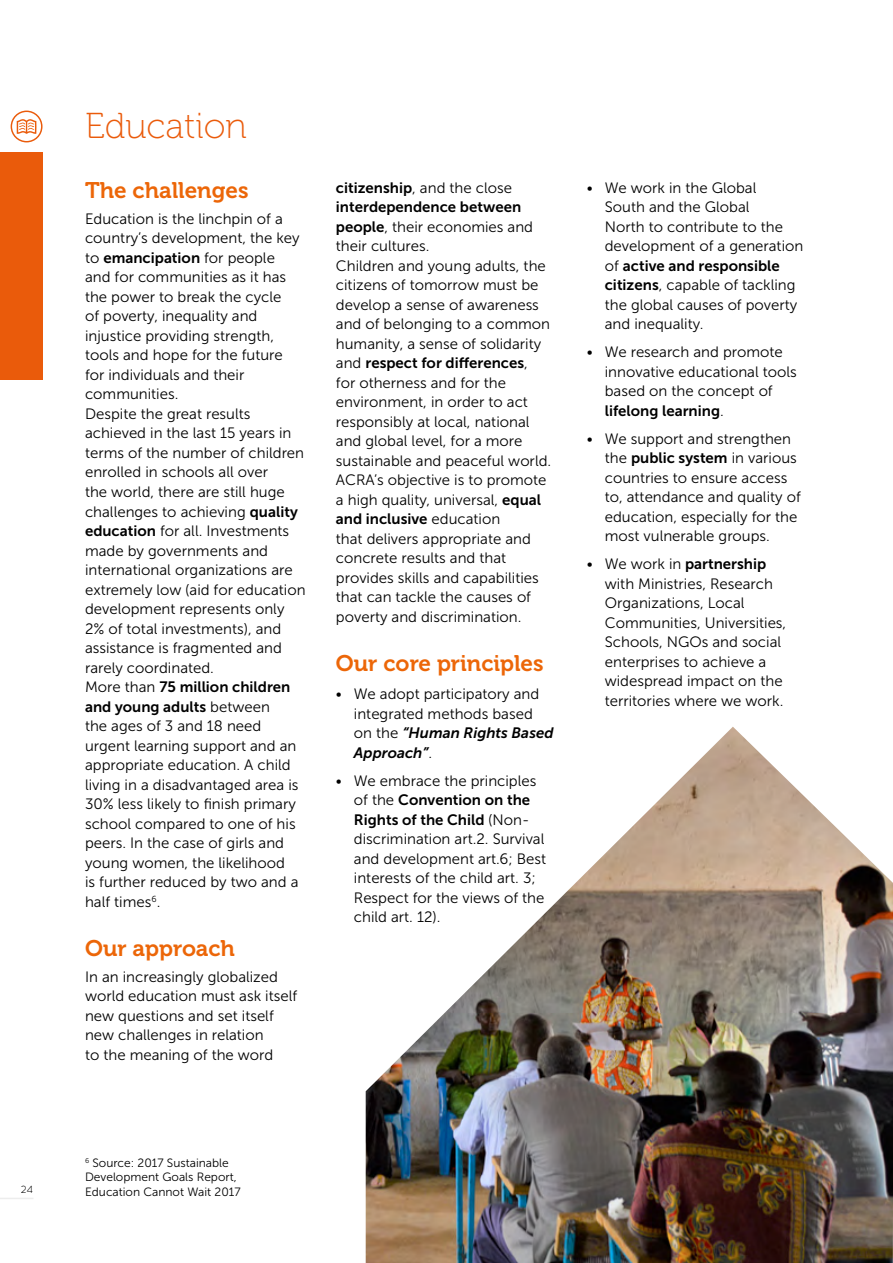
<style>
.page{position:relative;width:893px;height:1263px;background:#fff}
.page>*{position:absolute;margin:0;border:0;box-sizing:border-box;transform-origin:0 0}
.t1{font:36px "Museo 100";color:#ea5b0b}
.t2{font:22.5px "Museo 700";color:#ec6608}
.t3{font:15px/19.5px "Museo Sans 300";color:#000}
.t4{font:15px/19.5px "Museo Sans 700";color:#000}
.t5{font:italic 15px/19.5px "Museo Sans 700";color:#000}
.t6{font:12px/14.4px "Museo Sans 300";color:#000}
.t7{font:10.5px "Quicksand";color:#000}
.s1{font-family:"Museo Sans 300"}
.s2{font-family:"Museo Sans 700"}
.s3{font-family:"Museo Sans 300";font-style:normal}
</style>
<div class="page">
<hr style="left:892px;top:0;width:1px;height:1263px;background:#fdddbe">
<div style="left:0;top:152px;width:43px;height:228px;background:#ea5b0b"></div>
<div style="left:11px;top:111px;width:32px;height:31px;border:1px solid #ea5b0b;border-radius:50%"></div>
<svg style="left:17px;top:119px;width:19px;height:15px"></svg>
<img style="left:366px;top:727px;width:527px;height:536px">
<svg style="left:892px;top:0;width:1px;height:418px"></svg>
<img style="left:892px;top:418px;width:1px;height:208px">
<hr style="left:0;top:1198px;width:33px;height:1px;background:#ededed">
<h1 class="t1" style="left:85px;top:106px;width:163px">Education</h1>
<h2 class="t2" style="left:85px;top:178px;width:165px">The challenges</h2>
<p class="t3" style="left:85px;top:209px;width:216px">Education is the linchpin of a country’s development, the key</p>
<p class="t4" style="left:85px;top:248px;width:191px"><span class="s1">to</span> emancipation <span class="s1">for people</span></p>
<p class="t3" style="left:85px;top:268px;width:222px">and for communities as it has the power to break the cycle<br>of poverty, inequality and injustice providing strength, tools and hope for the future for individuals and their communities.<br>Despite the great results achieved in the last 15 years in terms of the number of children enrolled in schools all over<br>the world, there are still huge challenges to achieving <span class="s2">quality education</span> for all. Investments made by governments and international organizations are extremely low (aid for education development represents only<br>2% of total investments), and assistance is fragmented and rarely coordinated.</p>
<p class="t4" style="left:85px;top:677px;width:207px"><span class="s1">More than</span> 75 million children and young adults <span class="s1">between</span></p>
<p class="t3" style="left:85px;top:716px;width:215px">the ages of 3 and 18 need urgent learning support and an appropriate education. A child living in a disadvantaged area is<br>30% less likely to finish primary school compared to one of his peers. In the case of girls and young women, the likelihood is further reduced by two and a half times<sup>6</sup>.</p>
<h2 class="t2" style="left:85px;top:936px;width:151px">Our approach</h2>
<p class="t3" style="left:85px;top:967px;width:214px">In an increasingly globalized world education must ask itself new questions and set itself new challenges in relation<br>to the meaning of the word</p>
<p class="t3" style="left:336px;top:178px;width:178px"><span class="s2">citizenship</span>, and the close</p>
<p class="t4" style="left:336px;top:197px;width:187px">interdependence between</p>
<p class="t3" style="left:336px;top:217px;width:216px"><span class="s2">people</span>, their economies and their cultures.<br>Children and young adults, the citizens of tomorrow must be develop a sense of awareness and of belonging to a common humanity, a sense of solidarity</p>
<p class="t4" style="left:336px;top:353px;width:193px"><span class="s1">and</span> respect for differences<span class="s1">,</span></p>
<p class="t3" style="left:336px;top:373px;width:217px">for otherness and for the environment, in order to act responsibly at local, national and global level, for a more sustainable and peaceful world.<br>ACRA’s objective is to promote a high quality, universal, <span class="s2">equal</span></p>
<p class="t4" style="left:336px;top:509px;width:166px">and inclusive <span class="s1">education</span></p>
<p class="t3" style="left:336px;top:529px;width:204px">that delivers appropriate and concrete results and that provides skills and capabilities that can tackle the causes of poverty and discrimination.</p>
<h2 class="t2" style="left:336px;top:651px;width:209px">Our core principles</h2>
<p class="t3" style="left:354px;top:685px;width:187px;text-indent:-18px">• We adopt participatory and integrated methods based</p>
<p class="t5" style="left:354px;top:723px;width:201px"><span class="s3">on the</span> “Human Rights Based<br>Approach”<span class="s3">.</span></p>
<p class="t3" style="left:336px;top:771px;width:202px">• We embrace the principles</p>
<p class="t4" style="left:354px;top:790px;width:178px"><span class="s1">of the</span> Convention on the<br>Rights of the Child <span class="s1">(Non-</span></p>
<p class="t3" style="left:354px;top:830px;width:194px">discrimination art.2. Survival and development art.6; Best interests of the child art. 3;<br>Respect for the views of the child art. 12).</p>
<p class="t3" style="left:605px;top:178px;width:200px;text-indent:-18px">• We work in the Global<br>South and the Global<br>North to contribute to the development of a generation</p>
<p class="t4" style="left:605px;top:256px;width:176px"><span class="s1">of</span> active and responsible</p>
<p class="t3" style="left:605px;top:276px;width:194px"><span class="s2">citizens</span>, capable of tackling the global causes of poverty and inequality.</p>
<p class="t3" style="left:605px;top:343px;width:193px;text-indent:-18px">• We research and promote innovative educational tools based on the concept of</p>
<p class="t4" style="left:605px;top:401px;width:120px">lifelong learning<span class="s1">.</span></p>
<p class="t3" style="left:605px;top:429px;width:197px;text-indent:-18px">• We support and strengthen the <span class="s2">public system</span> in various countries to ensure access to, attendance and quality of education, especially for the most vulnerable groups.</p>
<p class="t4" style="left:587px;top:554px;width:181px"><span class="s1">• We work in</span> partnership</p>
<p class="t3" style="left:605px;top:574px;width:183px">with Ministries, Research<br>Organizations, Local<br>Communities, Universities,<br>Schools, NGOs and social enterprises to achieve a widespread impact on the territories where we work.</p>
<p class="t6" style="left:85px;top:1155px;width:153px"><sup>6</sup> Source: 2017 Sustainable<br>Development Goals Report,</p>
<p class="t7" style="left:21px;top:1183px;width:14px">24</p>
<p class="t6" style="left:85px;top:1184px;width:157px">Education Cannot Wait 2017</p>
</div>
